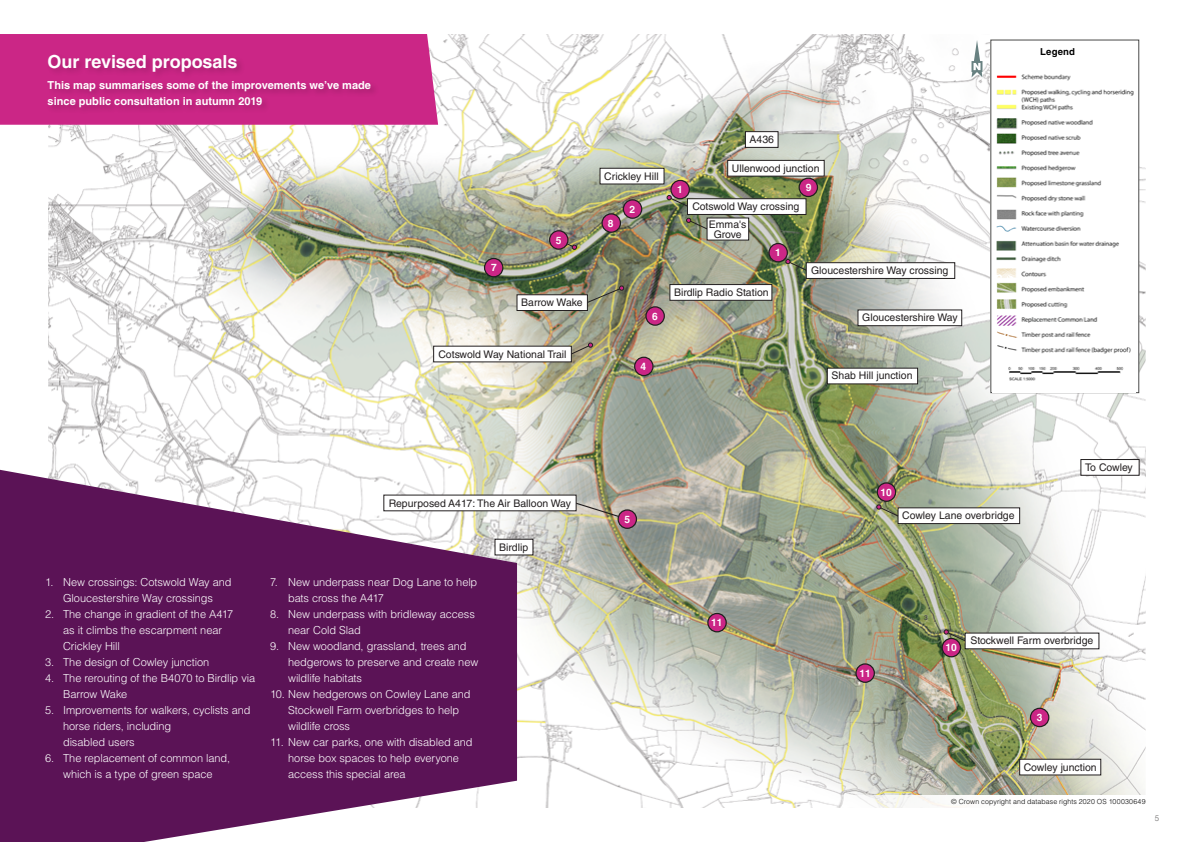
<style>
.page{position:relative;width:1191px;height:842px;background:#fff}
.page>*{position:absolute;margin:0;border:0;box-sizing:border-box;transform-origin:0 0}
.t1{font:700 18px "Helvetica LT Std";letter-spacing:-.005em;color:#fff}
.t2{font:300 11px/16px "Helvetica LT Std";letter-spacing:-.01em;color:#fff}
.t3{font:700 11px/16px "Helvetica LT Std";color:#fff}
.t4{font:10.5px/9.9px "Helvetica LT Std";color:#231f20;text-align:center}
.t5{font:700 10.2px "Helvetica LT Std";color:#fff}
.t6{font:700 9.6px "Helvetica LT Std";letter-spacing:.01em;color:#000}
.t7{font:8px "Helvetica Neue LT Com";color:#898888}
.t8{font:300 7px "Helvetica LT Std";letter-spacing:.01em;color:#000}
.t9{font:700 6.8px "Helvetica LT Std";color:#4e4e50}
</style>
<div class="page">
<img style="left:48px;top:34px;width:1097px;height:774px">
<div style="left:602px;top:214px;width:18px;height:18px;background:#cb2686;border-radius:50%"></div>
<div style="left:601px;top:213px;width:20px;height:20px;border:1px solid #1e1f1d;border-radius:50%"></div>
<div style="left:799px;top:178px;width:18px;height:18px;background:#cb2686;border-radius:50%"></div>
<div style="left:798px;top:178px;width:20px;height:19px;border:1px solid #1e1f1d;border-radius:50%"></div>
<div style="left:856px;top:664px;width:18px;height:18px;background:#cb2686;border-radius:50%"></div>
<div style="left:855px;top:663px;width:20px;height:20px;border:1px solid #1e1f1d;border-radius:50%"></div>
<div style="left:708px;top:613px;width:18px;height:19px;background:#cb2686;border-radius:50%"></div>
<div style="left:707px;top:613px;width:20px;height:19px;border:1px solid #1e1f1d;border-radius:50%"></div>
<div style="left:877px;top:483px;width:18px;height:18px;background:#cb2686;border-radius:50%"></div>
<div style="left:876px;top:482px;width:20px;height:20px;border:1px solid #1e1f1d;border-radius:50%"></div>
<svg style="left:942px;top:638px;width:18px;height:19px"></svg>
<div style="left:941px;top:638px;width:20px;height:19px;border:1px solid #1e1f1d;border-radius:50%"></div>
<div style="left:769px;top:244px;width:18px;height:18px;background:#cb2686;border-radius:50%"></div>
<div style="left:768px;top:243px;width:20px;height:19px;border:1px solid #231f20;border-radius:50%"></div>
<div style="left:671px;top:180px;width:18px;height:19px;background:#cb2686;border-radius:50%"></div>
<div style="left:670px;top:180px;width:20px;height:19px;border:1px solid #231f20;border-radius:50%"></div>
<div style="left:623px;top:200px;width:18px;height:18px;background:#cb2686;border-radius:50%"></div>
<div style="left:623px;top:199px;width:19px;height:20px;border:1px solid #231f20;border-radius:50%"></div>
<div style="left:634px;top:357px;width:19px;height:19px;background:#cb2686;border-radius:50%"></div>
<div style="left:634px;top:357px;width:19px;height:19px;border:1px solid #231f20;border-radius:50%"></div>
<div style="left:1030px;top:708px;width:18px;height:19px;background:#cb2686;border-radius:50%"></div>
<div style="left:1029px;top:708px;width:20px;height:19px;border:1px solid #231f20;border-radius:50%"></div>
<div style="left:646px;top:307px;width:18px;height:18px;background:#cb2686;border-radius:50%"></div>
<div style="left:645px;top:306px;width:20px;height:20px;border:1px solid #231f20;border-radius:50%"></div>
<svg style="left:599px;top:167px;width:66px;height:18px"></svg>
<svg style="left:517px;top:538px;width:17px;height:18px"></svg>
<svg style="left:744px;top:131px;width:35px;height:17px"></svg>
<svg style="left:727px;top:160px;width:98px;height:17px"></svg>
<svg style="left:669px;top:284px;width:103px;height:17px"></svg>
<svg style="left:826px;top:367px;width:92px;height:18px"></svg>
<svg style="left:1018px;top:758px;width:83px;height:18px"></svg>
<svg style="left:433px;top:343px;width:160px;height:20px"></svg>
<svg style="left:554px;top:237px;width:23px;height:13px"></svg>
<div style="left:549px;top:231px;width:19px;height:18px;background:#cb2686;border-radius:50%"></div>
<div style="left:549px;top:230px;width:19px;height:20px;border:1px solid #231f20;border-radius:50%"></div>
<svg style="left:876px;top:504px;width:144px;height:20px"></svg>
<svg style="left:785px;top:259px;width:170px;height:20px"></svg>
<svg style="left:516px;top:286px;width:108px;height:25px"></svg>
<img style="left:666px;top:195px;width:141px;height:46px">
<svg style="left:857px;top:309px;width:105px;height:17px"></svg>
<svg style="left:943px;top:629px;width:156px;height:21px"></svg>
<svg style="left:517px;top:494px;width:112px;height:27px"></svg>
<div style="left:618px;top:510px;width:18px;height:18px;background:#cb2686;border-radius:50%"></div>
<div style="left:617px;top:509px;width:20px;height:20px;border:1px solid #231f20;border-radius:50%"></div>
<div style="left:484px;top:258px;width:19px;height:19px;background:#cb2686;border-radius:50%"></div>
<div style="left:484px;top:258px;width:19px;height:19px;border:1px solid #1e1f1d;border-radius:50%"></div>
<svg style="left:1080px;top:459px;width:60px;height:17px"></svg>
<div style="left:0;top:34px;width:438px;height:91px;background:#cb2686"></div>
<div style="left:47px;top:54px;width:333px;height:62px;background:#000;opacity:.17"></div>
<div style="left:643px;top:795px;width:505px;height:13px;background:#fff"></div>
<svg style="left:969px;top:34px;width:15px;height:48px"></svg>
<svg style="left:0;top:470px;width:517px;height:372px;background:#773c73"></svg>
<img style="left:992px;top:42px;width:145px;height:349px">
<div style="left:990px;top:40px;width:149px;height:353px;border:1px solid #4a4a49"></div>
<img style="left:992px;top:357px;width:144px;height:35px">
<h1 class="t1" style="left:48px;top:50px;width:191px">Our revised proposals</h1>
<p class="t3" style="left:48px;top:77px;width:325px">This map summarises some of the improvements we’ve made since public consultation in autumn 2019</p>
<p class="t5" style="left:491px;top:262px;width:7px">7</p>
<p class="t5" style="left:556px;top:234px;width:7px">5</p>
<p class="t4" style="left:521px;top:297px;width:63px">Barrow Wake</p>
<p class="t4" style="left:438px;top:349px;width:130px">Cotswold Way National Trail</p>
<p class="t4" style="left:604px;top:171px;width:56px">Crickley Hill</p>
<p class="t5" style="left:608px;top:217px;width:7px">8</p>
<p class="t5" style="left:629px;top:203px;width:7px">2</p>
<p class="t5" style="left:652px;top:310px;width:7px">6</p>
<p class="t5" style="left:640px;top:360px;width:7px">4</p>
<p class="t5" style="left:677px;top:183px;width:7px">1</p>
<p class="t4" style="left:749px;top:134px;width:26px">A436</p>
<p class="t4" style="left:732px;top:163px;width:89px">Ullenwood junction</p>
<p class="t5" style="left:805px;top:181px;width:7px">9</p>
<p class="t4" style="left:692px;top:201px;width:108px">Cotswold Way crossing</p>
<p class="t4" style="left:709px;top:220px;width:39px">Emma's<br>Grove</p>
<p class="t5" style="left:775px;top:247px;width:7px">1</p>
<p class="t4" style="left:811px;top:265px;width:139px">Gloucestershire Way crossing</p>
<p class="t4" style="left:674px;top:287px;width:96px">Birdlip Radio Station</p>
<p class="t4" style="left:862px;top:313px;width:97px">Gloucestershire Way</p>
<p class="t4" style="left:831px;top:371px;width:82px">Shab Hill junction</p>
<p class="t6" style="left:1040px;top:45px;width:36px">Legend</p>
<p class="t2" style="left:45px;top:574px;width:188px;text-align:center">1. New crossings: Cotswold Way and<br>Gloucestershire Way crossings</p>
<p class="t2" style="left:63px;top:606px;width:172px;text-indent:-18px">2. The change in gradient of the A417 as it climbs the escarpment near<br>Crickley Hill</p>
<p class="t2" style="left:45px;top:654px;width:166px">3. The design of Cowley junction</p>
<p class="t2" style="left:63px;top:670px;width:194px;text-indent:-18px">4. The rerouting of the B4070 to Birdlip via<br>Barrow Wake</p>
<p class="t2" style="left:63px;top:702px;width:189px;text-indent:-18px">5. Improvements for walkers, cyclists and horse riders, including<br>disabled users</p>
<p class="t2" style="left:45px;top:750px;width:187px;text-align:center">6. The replacement of common land, which is a type of green space</p>
<p class="t4" style="left:389px;top:498px;width:184px">Repurposed A417: The Air Balloon Way</p>
<p class="t2" style="left:288px;top:574px;width:191px;text-indent:-18px">7. New underpass near Dog Lane to help bats cross the A417</p>
<p class="t2" style="left:288px;top:606px;width:188px;text-indent:-18px">8. New underpass with bridleway access near Cold Slad</p>
<p class="t2" style="left:288px;top:638px;width:192px;text-indent:-18px">9. New woodland, grassland, trees and hedgerows to preserve and create new wildlife habitats</p>
<p class="t2" style="left:288px;top:686px;width:184px;text-indent:-18px">10. New hedgerows on Cowley Lane and<br>Stockwell Farm overbridges to help wildlife cross</p>
<p class="t2" style="left:288px;top:734px;width:186px;text-indent:-18px">11. New car parks, one with disabled and horse box spaces to help everyone access this special area</p>
<p class="t4" style="left:499px;top:542px;width:30px">Birdlip</p>
<p class="t5" style="left:624px;top:513px;width:7px">5</p>
<p class="t5" style="left:711px;top:616px;width:13px">11</p>
<p class="t5" style="left:880px;top:486px;width:13px">10</p>
<p class="t4" style="left:902px;top:510px;width:114px">Cowley Lane overbridge</p>
<p class="t4" style="left:1085px;top:462px;width:49px">To Cowley</p>
<p class="t5" style="left:859px;top:667px;width:13px">11</p>
<p class="t9" style="left:924px;top:613px;width:5px">3</p>
<p class="t5" style="left:945px;top:641px;width:13px">10</p>
<p class="t4" style="left:970px;top:636px;width:125px">Stockwell Farm overbridge</p>
<p class="t5" style="left:1036px;top:711px;width:7px">3</p>
<p class="t4" style="left:1024px;top:762px;width:74px">Cowley junction</p>
<p class="t8" style="left:951px;top:797px;width:196px">© Crown copyright and database rights 2020 OS 100030649</p>
<p class="t7" style="left:1155px;top:813px;width:6px">5</p>
</div>
